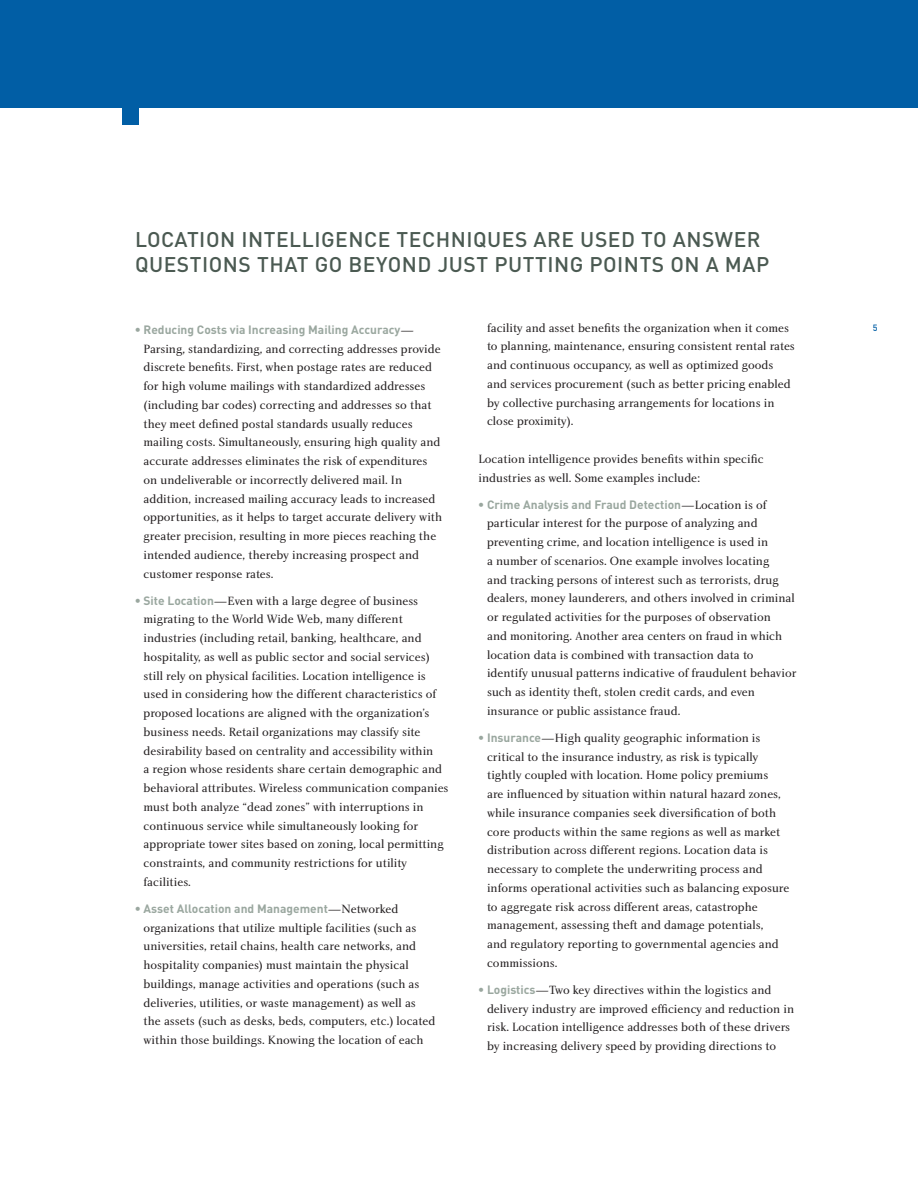
<style>
.page{position:relative;width:918px;height:1188px;background:#fff}
.page>*{position:absolute;margin:0;border:0;box-sizing:border-box;transform-origin:0 0}
.t1{font:500 21px/25.2px "DIN";letter-spacing:.025em;color:#4b5a52}
.t2{font:12.3px/18.8px "Charlotte Book Plain";color:#231f20}
.t3{font:700 12px "DIN";color:#9aa79f}
.t4{font:500 9px "DIN";color:#015ea5}
.s1{font-family:"Charlotte Book Plain";font-weight:400;font-size:12.3px}
.s2{font-family:"Charlotte Book Plain";font-weight:400;font-size:12.3px;color:#231f20}
.s3{color:#9aa79f}
.s4{font-family:"DIN";font-weight:700;font-size:12px;color:#9aa79f}
</style>
<div class="page">
<div style="left:0;top:0;width:918px;height:108px;background:#015ea5"></div>
<div style="left:122px;top:108px;width:16px;height:16px;background:#015ea5"></div>
<p class="t1" style="left:135px;top:226px;width:636px">LOCATION INTELLIGENCE TECHNIQUES ARE USED TO ANSWER<br>QUESTIONS THAT GO BEYOND JUST PUTTING POINTS ON A MAP</p>
<p class="t3" style="left:135px;top:322px;width:281px"><span class="s1">•</span> Reducing Costs via Increasing Mailing Accuracy<span class="s2">—</span></p>
<p class="t2" style="left:144px;top:340px;width:300px">Parsing, standardizing, and correcting addresses provide discrete benefits. First, when postage rates are reduced for high volume mailings with standardized addresses (including bar codes) correcting and addresses so that they meet defined postal standards usually reduces mailing costs. Simultaneously, ensuring high quality and accurate addresses eliminates the risk of expenditures on undeliverable or incorrectly delivered mail. In addition, increased mailing accuracy leads to increased opportunities, as it helps to target accurate delivery with greater precision, resulting in more pieces reaching the intended audience, thereby increasing prospect and customer response rates.</p>
<p class="t2" style="left:144px;top:592px;width:307px;text-indent:-9px"><span class="s3">•</span> <span class="s4">Site Location</span>—Even with a large degree of business migrating to the World Wide Web, many different industries (including retail, banking, healthcare, and hospitality, as well as public sector and social services) still rely on physical facilities. Location intelligence is used in considering how the different characteristics of proposed locations are aligned with the organization’s business needs. Retail organizations may classify site desirability based on centrality and accessibility within<br>a region whose residents share certain demographic and behavioral attributes. Wireless communication companies must both analyze “dead zones” with interruptions in continuous service while simultaneously looking for appropriate tower sites based on zoning, local permitting constraints, and community restrictions for utility facilities.</p>
<p class="t3" style="left:135px;top:901px;width:265px"><span class="s1">•</span> Asset Allocation and Management<span class="s2">—Networked</span></p>
<p class="t2" style="left:144px;top:919px;width:293px">organizations that utilize multiple facilities (such as universities, retail chains, health care networks, and hospitality companies) must maintain the physical buildings, manage activities and operations (such as deliveries, utilities, or waste management) as well as the assets (such as desks, beds, computers, etc.) located within those buildings. Knowing the location of each</p>
<p class="t2" style="left:487px;top:319px;width:309px">facility and asset benefits the organization when it comes to planning, maintenance, ensuring consistent rental rates and continuous occupancy, as well as optimized goods and services procurement (such as better pricing enabled by collective purchasing arrangements for locations in close proximity).</p>
<p class="t2" style="left:478px;top:450px;width:287px">Location intelligence provides benefits within specific industries as well. Some examples include:</p>
<p class="t3" style="left:478px;top:497px;width:290px"><span class="s1">•</span> Crime Analysis and Fraud Detection<span class="s2">—Location is of</span></p>
<p class="t2" style="left:487px;top:514px;width:311px">particular interest for the purpose of analyzing and preventing crime, and location intelligence is used in<br>a number of scenarios. One example involves locating<br>and tracking persons of interest such as terrorists, drug dealers, money launderers, and others involved in criminal or regulated activities for the purposes of observation<br>and monitoring. Another area centers on fraud in which location data is combined with transaction data to identify unusual patterns indicative of fraudulent behavior such as identity theft, stolen credit cards, and even insurance or public assistance fraud.</p>
<p class="t2" style="left:487px;top:729px;width:304px;text-indent:-9px"><span class="s3">•</span> <span class="s4">Insurance</span>—High quality geographic information is critical to the insurance industry, as risk is typically tightly coupled with location. Home policy premiums<br>are influenced by situation within natural hazard zones, while insurance companies seek diversification of both core products within the same regions as well as market distribution across different regions. Location data is necessary to complete the underwriting process and informs operational activities such as balancing exposure to aggregate risk across different areas, catastrophe management, assessing theft and damage potentials,<br>and regulatory reporting to governmental agencies and commissions.</p>
<p class="t2" style="left:487px;top:981px;width:309px;text-indent:-9px"><span class="s3">•</span> <span class="s4">Logistics</span>—Two key directives within the logistics and delivery industry are improved efficiency and reduction in risk. Location intelligence addresses both of these drivers by increasing delivery speed by providing directions to</p>
<p class="t4" style="left:873px;top:322px;width:6px">5</p>
</div>
